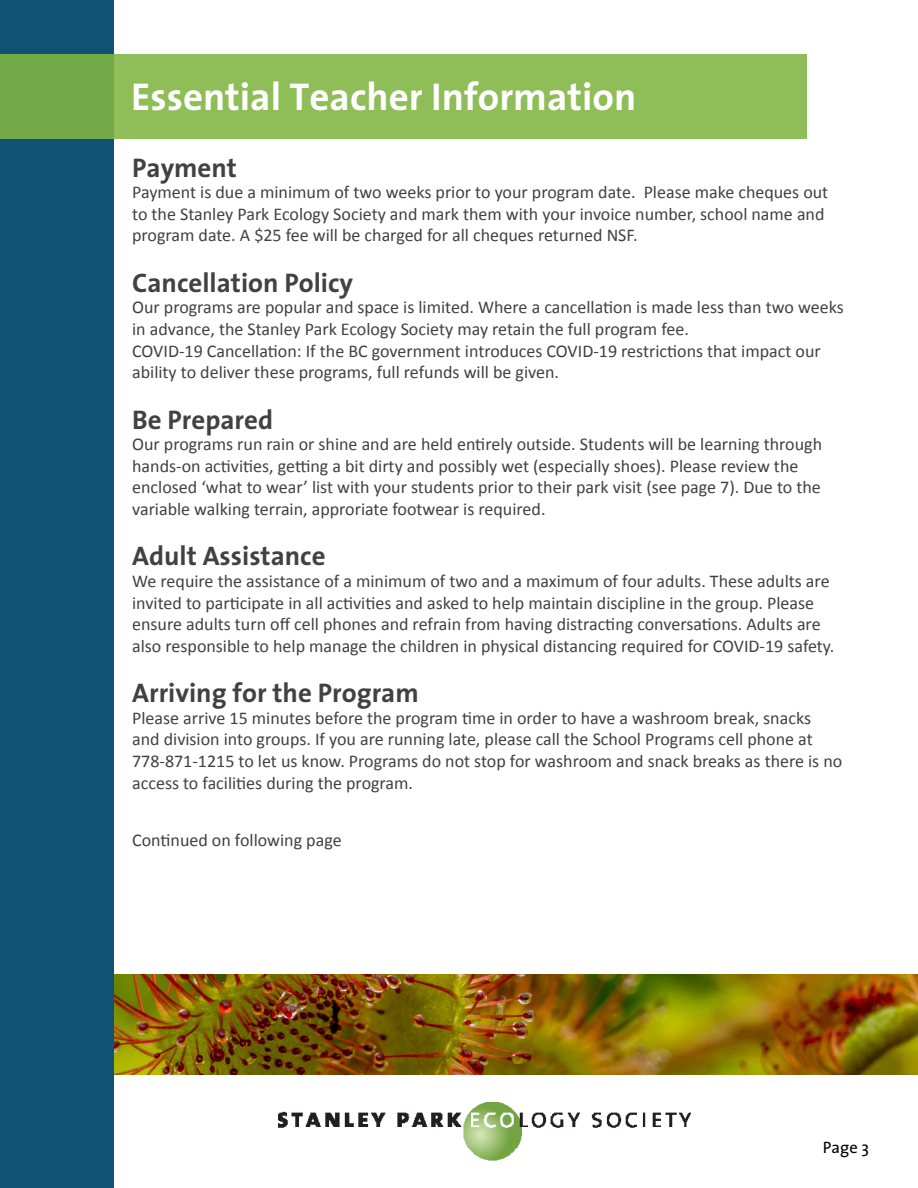
<style>
.page{position:relative;width:918px;height:1188px;background:#fff}
.page>*{position:absolute;margin:0;border:0;box-sizing:border-box;transform-origin:0 0}
.t1{font:700 39px "The Sans";color:#fff}
.t2{font:700 27px "The Sans";color:#414042}
.t3{font:18px/21.6px "Calibri";color:#414042}
.t4{font:16.5px "The Sans";color:#000}
</style>
<div class="page">
<div style="left:0;top:0;width:114px;height:1188px;background:#105176"></div>
<img style="left:114px;top:974px;width:804px;height:101px">
<svg style="left:0;top:54px;width:807px;height:85px;background:#8bba54"></svg>
<img style="left:278px;top:1102px;width:413px;height:59px">
<h1 class="t1" style="left:131px;top:64px;width:507px">Essential Teacher Information</h1>
<h2 class="t2" style="left:132px;top:145px;width:106px">Payment</h2>
<p class="t3" style="left:132px;top:181px;width:698px">Payment is due a minimum of two weeks prior to your program date. Please make cheques out to the Stanley Park Ecology Society and mark them with your invoice number, school name and program date. A $25 fee will be charged for all cheques returned NSF.</p>
<h2 class="t2" style="left:132px;top:260px;width:222px">Cancellation Policy</h2>
<p class="t3" style="left:132px;top:296px;width:713px">Our programs are popular and space is limited. Where a cancellation is made less than two weeks in advance, the Stanley Park Ecology Society may retain the full program fee.<br>COVID-19 Cancellation: If the BC government introduces COVID-19 restrictions that impact our ability to deliver these programs, full refunds will be given.</p>
<h2 class="t2" style="left:132px;top:397px;width:142px">Be Prepared</h2>
<p class="t3" style="left:132px;top:433px;width:691px">Our programs run rain or shine and are held entirely outside. Students will be learning through hands-on activities, getting a bit dirty and possibly wet (especially shoes). Please review the enclosed ‘what to wear’ list with your students prior to their park visit (see page 7). Due to the variable walking terrain, approriate footwear is required.</p>
<h2 class="t2" style="left:132px;top:534px;width:195px">Adult Assistance</h2>
<p class="t3" style="left:132px;top:569px;width:704px">We require the assistance of a minimum of two and a maximum of four adults. These adults are invited to participate in all activities and asked to help maintain discipline in the group. Please ensure adults turn off cell phones and refrain from having distracting conversations. Adults are also responsible to help manage the children in physical distancing required for COVID-19 safety.</p>
<h2 class="t2" style="left:132px;top:671px;width:288px">Arriving for the Program</h2>
<p class="t3" style="left:132px;top:706px;width:712px">Please arrive 15 minutes before the program time in order to have a washroom break, snacks and division into groups. If you are running late, please call the School Programs cell phone at 778-871-1215 to let us know. Programs do not stop for washroom and snack breaks as there is no access to facilities during the program.</p>
<p class="t3" style="left:132px;top:829px;width:211px">Continued on following page</p>
<p class="t4" style="left:823px;top:1133px;width:48px">Page 3</p>
</div>
